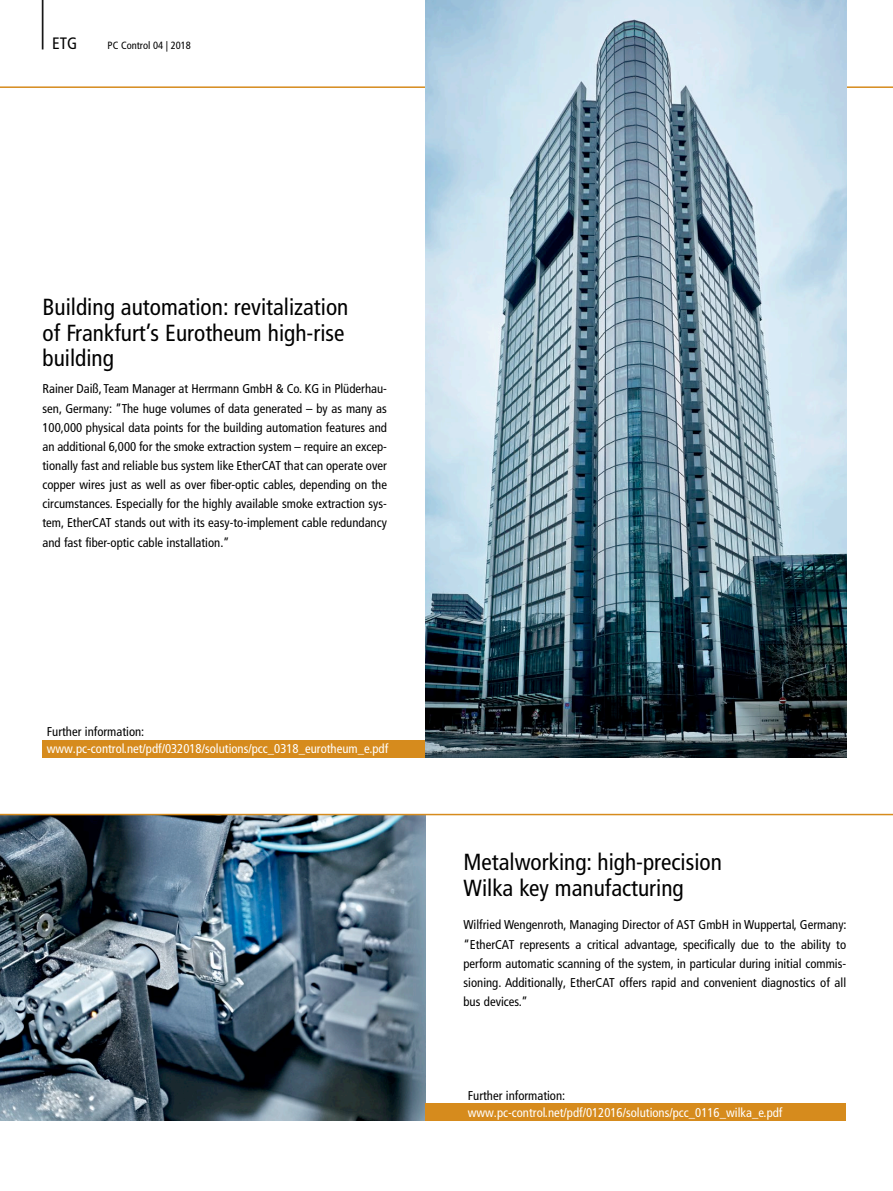
<style>
.page{position:relative;width:893px;height:1191px;background:#fff}
.page>*{position:absolute;margin:0;border:0;box-sizing:border-box;transform-origin:0 0}
.t1{font:300 condensed 61.8px "Frutiger LT Pro";color:#000;scale:.49 1}
.t2{font:condensed 23.25px/25.5px "Frutiger LT Pro";color:#000}
.t3{font:condensed 16.5px "Frutiger LT Pro";color:#000}
.t4{font:condensed 12.75px/19.2px "Frutiger LT Pro";color:#000;text-align:justify}
.t5{font:condensed 12.75px "Frutiger LT Pro";color:#fff}
.t6{font:condensed 10.5px "Frutiger LT Pro";color:#000}
</style>
<div class="page">
<img style="left:0;top:815px;width:425px;height:305px">
<div style="left:43px;top:740px;width:382px;height:17px;background:#d68b1d"></div>
<div style="left:425px;top:1103px;width:421px;height:17px;background:#d68b1d"></div>
<hr style="left:0;top:86px;width:893px;height:2px;background:#d68b1d">
<hr style="left:0;top:814px;width:893px;height:1px;background:#d68b1d">
<img style="left:425px;top:0;width:421px;height:757px">
<h1 class="t1" style="left:39px;top:-23px;width:15px">|</h1>
<p class="t3" style="left:52px;top:34px;width:27px">ETG</p>
<p class="t6" style="left:108px;top:39px;width:85px">PC Control 04 | 2018</p>
<h2 class="t2" style="left:43px;top:294px;width:307px">Building automation: revitalization of Frankfurt’s Eurotheum high-rise building</h2>
<p class="t4" style="left:43px;top:379px;width:346px">Rainer Daiß, Team Manager at Herrmann GmbH &amp; Co. KG in Plüderhau&shy;sen, Germany: ”The huge volumes of data generated – by as many as 100,000 physical data points for the building automation features and an additional 6,000 for the smoke extraction system – require an excep&shy;tionally fast and reliable bus system like EtherCAT that can operate over copper wires just as well as over fiber-optic cables, depending on the circumstances. Especially for the highly available smoke extraction sys&shy;tem, EtherCAT stands out with its easy-to-implement cable redundancy and fast fiber-optic cable installation.”</p>
<p class="t4" style="left:47px;top:722px;width:99px">Further information:</p>
<p class="t5" style="left:47px;top:741px;width:343px">www.pc-control.net/pdf/032018/solutions/pcc_0318_eurotheum_e.pdf</p>
<h2 class="t2" style="left:463px;top:849px;width:260px">Metalworking: high-precision<br>Wilka key manufacturing</h2>
<p class="t4" style="left:463px;top:915px;width:385px">Wilfried Wengenroth, Managing Director of AST GmbH in Wuppertal, Germany: “EtherCAT represents a critical advantage, specifically due to the ability to perform automatic scanning of the system, in particular during initial commis&shy;sioning. Additionally, EtherCAT offers rapid and convenient diagnostics of all bus devices.”</p>
<p class="t4" style="left:468px;top:1085px;width:99px">Further information:</p>
<p class="t5" style="left:468px;top:1105px;width:316px">www.pc-control.net/pdf/012016/solutions/pcc_0116_wilka_e.pdf</p>
</div>
